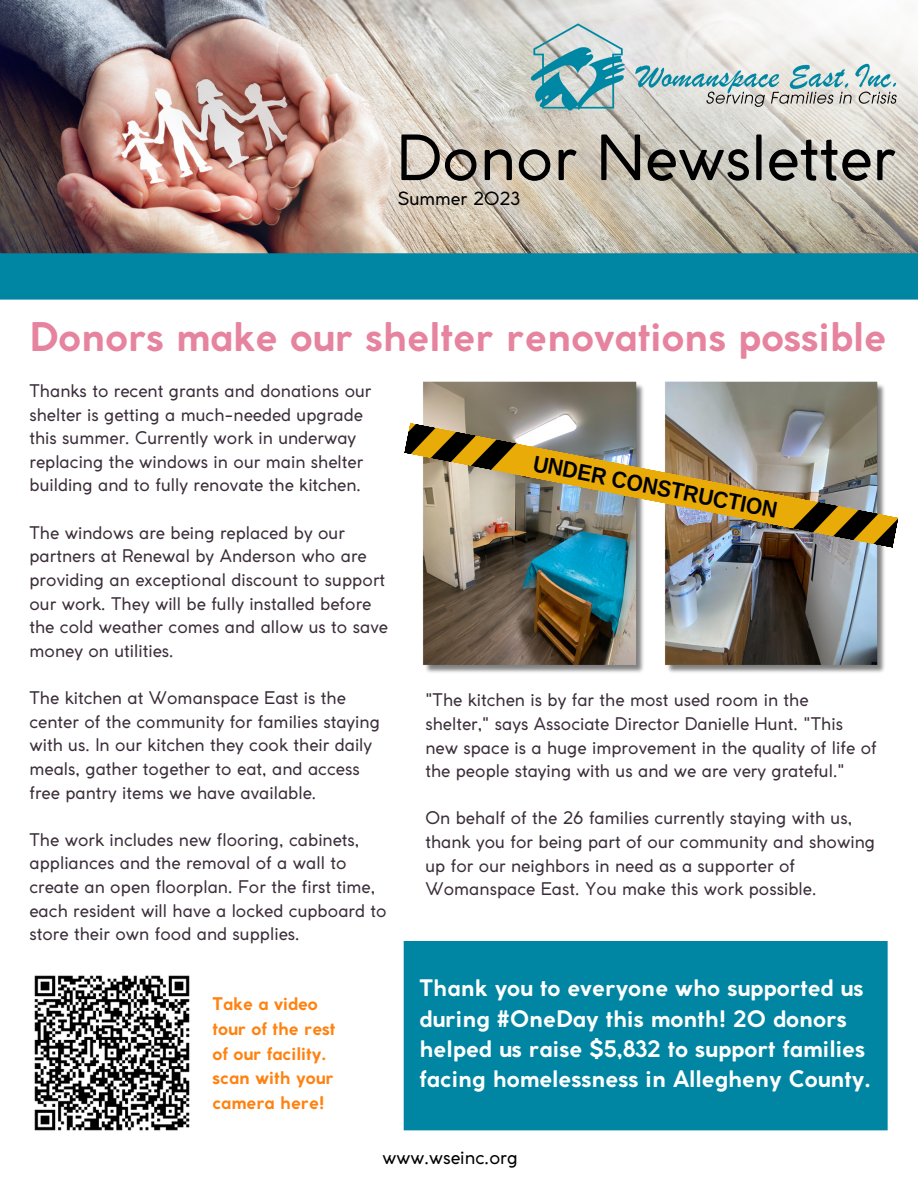
<style>
.page{position:relative;width:918px;height:1188px;background:#fff}
.page>*{position:absolute;margin:0;border:0;box-sizing:border-box;transform-origin:0 0}
.t1{font:61.5px "Coco Gothic";color:#000}
.t2{font:700 39px "Coco Gothic";color:#e684a0}
.t3{font:700 22.95px "Liberation Sans";color:#000;scale:.91 1}
.t4{font:700 22.5px/30.3px "Coco Gothic";color:#fff}
.t5{font:18px "Coco Gothic";color:#000}
.t6{font:17.25px/23.7px "Coco Gothic";color:#3b2e3a}
.t7{font:700 17.25px/24.8px "Coco Gothic";color:#ff8210}
</style>
<div class="page">
<img style="left:0;top:0;width:918px;height:253px">
<img style="left:521px;top:0;width:388px;height:134px">
<div style="left:0;top:253px;width:918px;height:47px;background:#0086a2"></div>
<img style="left:422px;top:381px;width:222px;height:292px">
<img style="left:664px;top:381px;width:221px;height:292px">
<img style="left:34px;top:975px;width:156px;height:156px">
<img style="left:422px;top:422px;width:463px;height:126px">
<svg style="left:793px;top:498px;width:106px;height:50px"></svg>
<svg style="left:404px;top:422px;width:112px;height:52px"></svg>
<div style="left:404px;top:941px;width:484px;height:189px;background:#0086a2"></div>
<p class="t1" style="left:396px;top:134px;width:501px">Donor Newsletter</p>
<p class="t5" style="left:398px;top:192px;width:124px">Summer 2023</p>
<p class="t2" style="left:29px;top:322px;width:858px">Donors make our shelter renovations possible</p>
<p class="t6" style="left:29px;top:380px;width:344px">Thanks to recent grants and donations our shelter is getting a much-needed upgrade this summer. Currently work in underway replacing the windows in our main shelter building and to fully renovate the kitchen.</p>
<p class="t6" style="left:29px;top:522px;width:360px">The windows are being replaced by our partners at Renewal by Anderson who are providing an exceptional discount to support our work. They will be fully installed before the cold weather comes and allow us to save money on utilities.</p>
<p class="t6" style="left:29px;top:688px;width:352px">The kitchen at Womanspace East is the center of the community for families staying with us. In our kitchen they cook their daily meals, gather together to eat, and access free pantry items we have available.</p>
<h4 class="t6" style="left:29px;top:829px;width:359px">The work includes new flooring, cabinets, appliances and the removal of a wall to create an open floorplan. For the first time, each resident will have a locked cupboard to store their own food and supplies.</h4>
<p class="t7" style="left:213px;top:993px;width:125px">Take a video tour of the rest of our facility. scan with your camera here!</p>
<h3 class="t3" style="left:536px;top:450px;width:274px;rotate:11deg">UNDER CONSTRUCTION</h3>
<p class="t6" style="left:425px;top:690px;width:453px">"The kitchen is by far the most used room in the shelter," says Associate Director Danielle Hunt. "This new space is a huge improvement in the quality of life of the people staying with us and we are very grateful."</p>
<p class="t6" style="left:425px;top:808px;width:451px">On behalf of the 26 families currently staying with us, thank you for being part of our community and showing up for our neighbors in need as a supporter of Womanspace East. You make this work possible.</p>
<h3 class="t4" style="left:420px;top:975px;width:452px">Thank you to everyone who supported us during #OneDay this month! 20 donors helped us raise $5,832 to support families facing homelessness in Allegheny County.</h3>
<p class="t5" style="left:383px;top:1150px;width:137px">www.wseinc.org</p>
</div>
